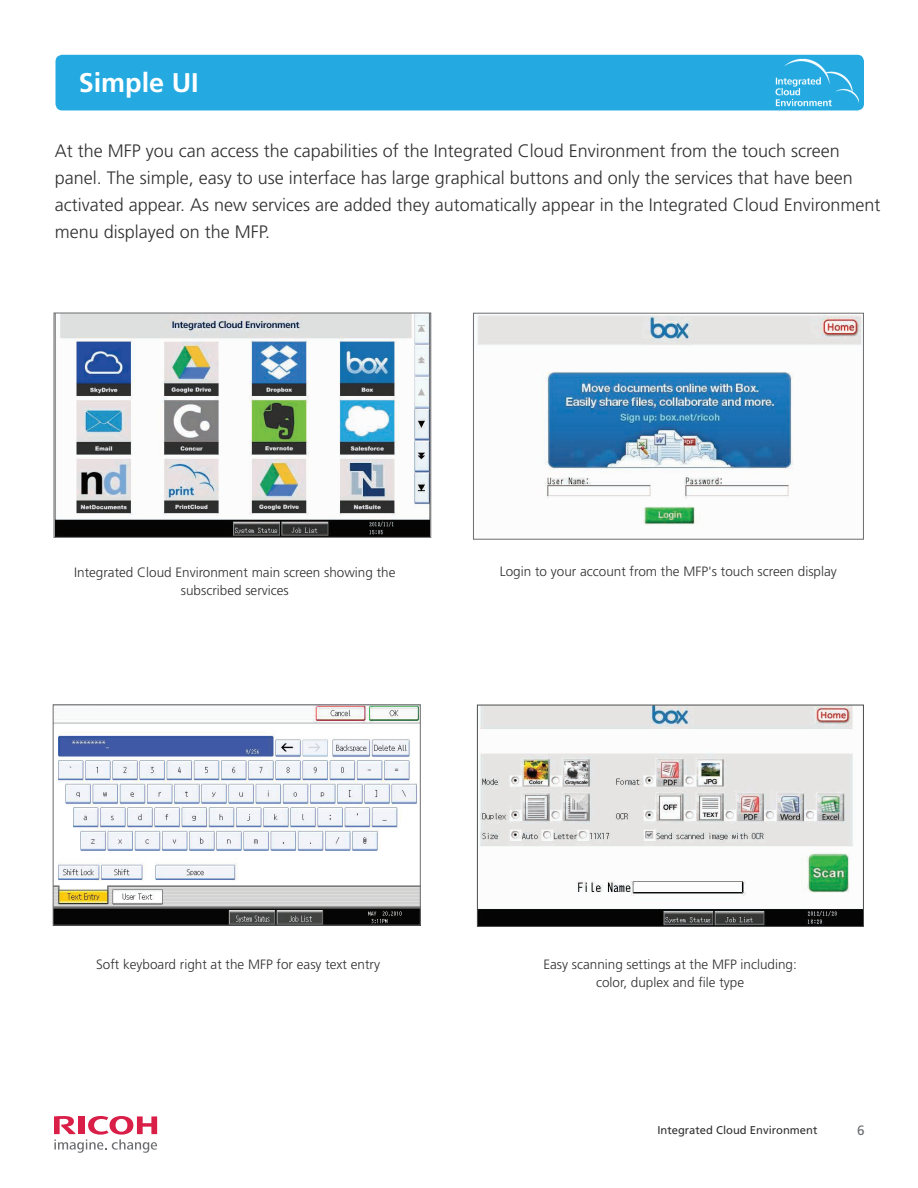
<style>
.page{position:relative;width:918px;height:1188px;background:#fff}
.page>*{position:absolute;margin:0;border:0;box-sizing:border-box;transform-origin:0 0}
.t1{font:700 27px "Frutiger LT Std";color:#fff}
.t2{font:300 18px/27px "Frutiger LT Std";color:#312f30}
.t3{font:300 13.5px/18px "Frutiger LT Std";color:#312f30;text-align:center}
.t4{font:13.5px "Frutiger LT Std";color:#6c6d70}
.t5{font:11.25px "Frutiger LT Std";color:#312f30}
</style>
<div class="page">
<div style="left:56px;top:55px;width:808px;height:55px;background:#24aae1;border-radius:7px"></div>
<img style="left:775px;top:58px;width:83px;height:49px">
<img style="left:56px;top:315px;width:373px;height:221px">
<div style="left:54px;top:313px;width:377px;height:225px;border:1px solid #6c6d70"></div>
<img style="left:55px;top:707px;width:363px;height:216px">
<div style="left:53px;top:705px;width:367px;height:220px;border:1px solid #6c6d70"></div>
<img style="left:479px;top:707px;width:383px;height:218px">
<div style="left:477px;top:705px;width:387px;height:222px;border:1px solid #4b4c4d"></div>
<img style="left:477px;top:315px;width:385px;height:210px">
<div style="left:473px;top:313px;width:391px;height:226px;border:1px solid #6c6d70"></div>
<svg style="left:54px;top:1116px;width:103px;height:37px"></svg>
<h1 class="t1" style="left:79px;top:67px;width:122px">Simple UI</h1>
<p class="t2" style="left:55px;top:138px;width:827px">At the MFP you can access the capabilities of the Integrated Cloud Environment from the touch screen panel. The simple, easy to use interface has large graphical buttons and only the services that have been activated appear. As new services are added they automatically appear in the Integrated Cloud Environment menu displayed on the MFP.</p>
<p class="t3" style="left:74px;top:563px;width:323px">Integrated Cloud Environment main screen showing the subscribed services</p>
<p class="t3" style="left:500px;top:562px;width:339px">Login to your account from the MFP's touch screen display</p>
<p class="t3" style="left:96px;top:955px;width:285px">Soft keyboard right at the MFP for easy text entry</p>
<p class="t3" style="left:543px;top:955px;width:255px">Easy scanning settings at the MFP including: color, duplex and file type</p>
<p class="t5" style="left:657px;top:1124px;width:162px">Integrated Cloud Environment</p>
<p class="t4" style="left:857px;top:1122px;width:9px">6</p>
</div>
